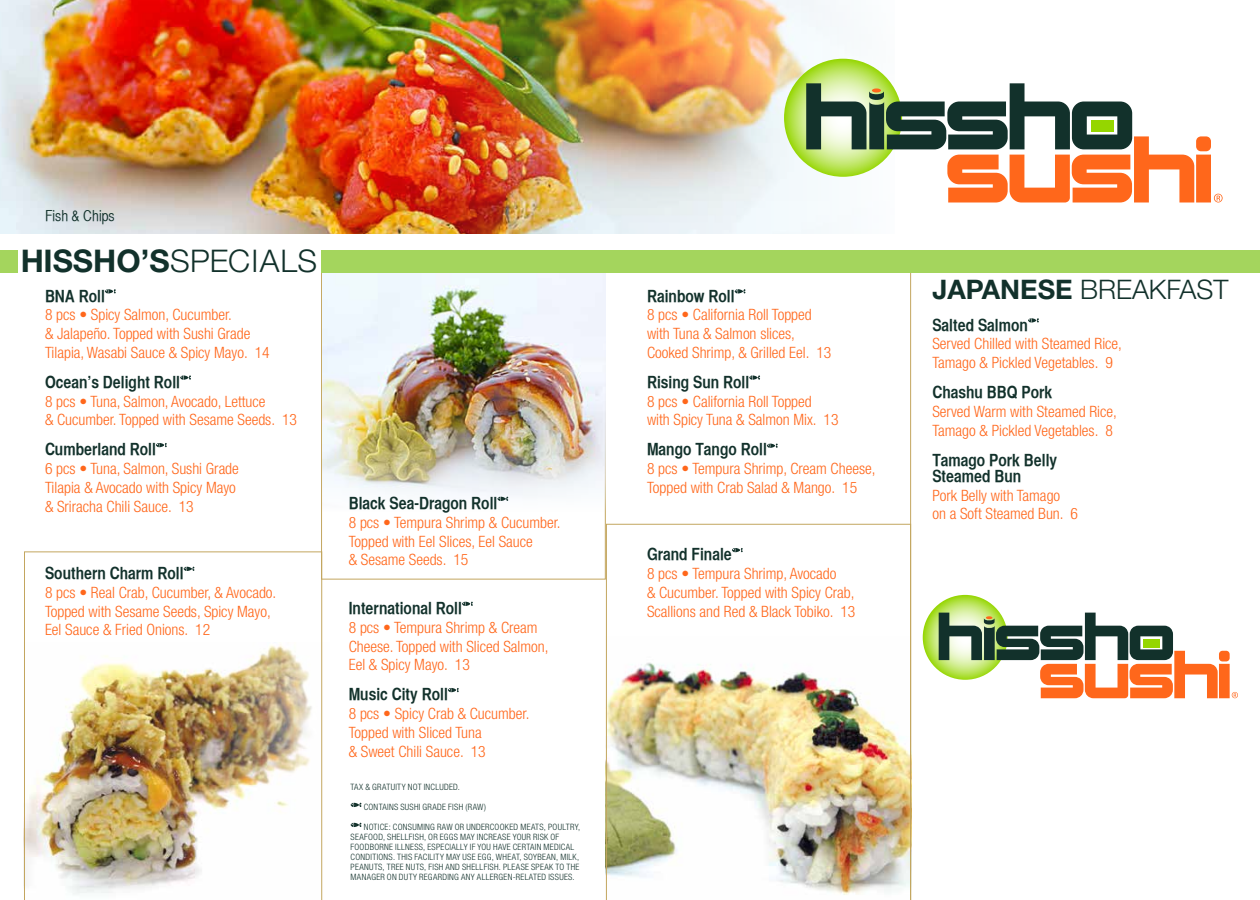
<style>
.page{position:relative;width:1260px;height:900px;background:#fff}
.page>*{position:absolute;margin:0;border:0;box-sizing:border-box;transform-origin:0 0}
.t1{font:700 31.25px "Helvetica Neue";color:#12312b}
.t2{font:300 27px "Helvetica Neue";color:#12312b}
.t3{font:16.88px/16.2px "Helvetica CY Bold";color:#12312b}
.t4{font:300 condensed 15.62px/18.8px "Helvetica Neue";color:#ff671b}
.t5{font:15px "Helvetica CY Plain";color:#12312b}
.t6{font:300 condensed 8.75px/10px "Helvetica Neue";letter-spacing:.035em;color:#12312b}
.s1{font-weight:300}
.s2{font-weight:700}
</style>
<div class="page">
<img style="left:322px;top:273px;width:284px;height:239px">
<svg style="left:910px;top:273px;width:326px;height:627px"></svg>
<img style="left:0;top:0;width:891px;height:234px">
<div style="left:0;top:251px;width:17px;height:22px;background:#a4d55d"></div>
<div style="left:321px;top:251px;width:939px;height:22px;background:#a4d55d"></div>
<svg style="left:735px;top:289px;width:11px;height:5px"></svg>
<svg style="left:749px;top:375px;width:11px;height:5px"></svg>
<svg style="left:767px;top:443px;width:11px;height:5px"></svg>
<svg style="left:497px;top:496px;width:12px;height:6px"></svg>
<svg style="left:462px;top:601px;width:11px;height:5px"></svg>
<svg style="left:448px;top:688px;width:11px;height:5px"></svg>
<svg style="left:105px;top:289px;width:11px;height:5px"></svg>
<svg style="left:180px;top:375px;width:11px;height:5px"></svg>
<svg style="left:156px;top:443px;width:11px;height:5px"></svg>
<svg style="left:351px;top:802px;width:11px;height:5px"></svg>
<svg style="left:351px;top:822px;width:11px;height:5px"></svg>
<img style="left:24px;top:551px;width:298px;height:349px">
<img style="left:606px;top:524px;width:305px;height:376px">
<svg style="left:784px;top:59px;width:118px;height:118px;background:#b4e14b"></svg>
<svg style="left:806px;top:83px;width:417px;height:119px"></svg>
<svg style="left:1028px;top:317px;width:12px;height:7px"></svg>
<svg style="left:923px;top:595px;width:85px;height:85px;background:#b2df4b"></svg>
<svg style="left:939px;top:613px;width:299px;height:85px"></svg>
<p class="t5" style="left:45px;top:208px;width:71px">Fish &amp; Chips</p>
<h1 class="t1" style="left:21px;top:242px;width:298px">HISSHO’S<span class="s1">SPECIALS</span></h1>
<p class="t3" style="left:45px;top:287px;width:61px">BNA Roll</p>
<p class="t4" style="left:45px;top:305px;width:226px">8 pcs • Spicy Salmon, Cucumber.<br>&amp; Jalapeño. Topped with Sushi Grade<br>Tilapia, Wasabi Sauce &amp; Spicy Mayo. 14</p>
<p class="t3" style="left:45px;top:373px;width:137px">Ocean’s Delight Roll</p>
<p class="t4" style="left:45px;top:392px;width:254px">8 pcs • Tuna, Salmon, Avocado, Lettuce<br>&amp; Cucumber. Topped with Sesame Seeds. 13</p>
<p class="t3" style="left:45px;top:441px;width:112px">Cumberland Roll</p>
<p class="t4" style="left:45px;top:459px;width:195px">6 pcs • Tuna, Salmon, Sushi Grade<br>Tilapia &amp; Avocado with Spicy Mayo &amp; Sriracha Chili Sauce. 13</p>
<p class="t3" style="left:45px;top:565px;width:140px">Southern Charm Roll</p>
<p class="t4" style="left:45px;top:583px;width:233px">8 pcs • Real Crab, Cucumber, &amp; Avocado.<br>Topped with Sesame Seeds, Spicy Mayo,<br>Eel Sauce &amp; Fried Onions. 12</p>
<p class="t3" style="left:349px;top:495px;width:150px">Black Sea-Dragon Roll</p>
<p class="t4" style="left:349px;top:513px;width:213px">8 pcs • Tempura Shrimp &amp; Cucumber.<br>Topped with Eel Slices, Eel Sauce<br>&amp; Sesame Seeds. 15</p>
<p class="t3" style="left:349px;top:600px;width:115px">International Roll</p>
<p class="t4" style="left:349px;top:618px;width:201px">8 pcs • Tempura Shrimp &amp; Cream<br>Cheese. Topped with Sliced Salmon,<br>Eel &amp; Spicy Mayo. 13</p>
<p class="t3" style="left:349px;top:686px;width:101px">Music City Roll</p>
<p class="t4" style="left:349px;top:704px;width:182px">8 pcs • Spicy Crab &amp; Cucumber.<br>Topped with Sliced Tuna<br>&amp; Sweet Chili Sauce. 13</p>
<p class="t6" style="left:351px;top:781px;width:111px">TAX &amp; GRATUITY NOT INCLUDED.</p>
<p class="t6" style="left:364px;top:801px;width:124px">CONTAINS SUSHI GRADE FISH (RAW)</p>
<p class="t6" style="left:351px;top:821px;width:231px;text-indent:13px">NOTICE: CONSUMING RAW OR UNDERCOOKED MEATS, POULTRY, SEAFOOD, SHELLFISH, OR EGGS MAY INCREASE YOUR RISK OF FOODBORNE ILLNESS, ESPECIALLY IF YOU HAVE CERTAIN MEDICAL CONDITIONS. THIS FACILITY MAY USE EGG, WHEAT, SOYBEAN, MILK, PEANUTS, TREE NUTS, FISH AND SHELLFISH. PLEASE SPEAK TO THE MANAGER ON DUTY REGARDING ANY ALLERGEN-RELATED ISSUES.</p>
<p class="t3" style="left:647px;top:287px;width:89px">Rainbow Roll</p>
<p class="t4" style="left:647px;top:305px;width:186px">8 pcs • California Roll Topped with Tuna &amp; Salmon slices,<br>Cooked Shrimp, &amp; Grilled Eel. 13</p>
<p class="t3" style="left:647px;top:373px;width:104px">Rising Sun Roll</p>
<p class="t4" style="left:647px;top:392px;width:193px">8 pcs • California Roll Topped<br>with Spicy Tuna &amp; Salmon Mix. 13</p>
<p class="t3" style="left:647px;top:441px;width:121px">Mango Tango Roll</p>
<p class="t4" style="left:647px;top:459px;width:230px">8 pcs • Tempura Shrimp, Cream Cheese,<br>Topped with Crab Salad &amp; Mango. 15</p>
<p class="t3" style="left:647px;top:546px;width:86px">Grand Finale</p>
<p class="t4" style="left:647px;top:564px;width:210px">8 pcs • Tempura Shrimp, Avocado<br>&amp; Cucumber. Topped with Spicy Crab,<br>Scallions and Red &amp; Black Tobiko. 13</p>
<h2 class="t2" style="left:932px;top:273px;width:297px"><span class="s2">JAPANESE</span> BREAKFAST</h2>
<p class="t3" style="left:932px;top:316px;width:97px">Salted Salmon</p>
<p class="t4" style="left:932px;top:334px;width:191px">Served Chilled with Steamed Rice,<br>Tamago &amp; Pickled Vegetables. 9</p>
<p class="t3" style="left:932px;top:384px;width:121px">Chashu BBQ Pork</p>
<p class="t4" style="left:932px;top:402px;width:186px">Served Warm with Steamed Rice,<br>Tamago &amp; Pickled Vegetables. 8</p>
<p class="t3" style="left:932px;top:451px;width:126px">Tamago Pork Belly<br>Steamed Bun</p>
<p class="t4" style="left:932px;top:486px;width:147px">Pork Belly with Tamago<br>on a Soft Steamed Bun. 6</p>
</div>
